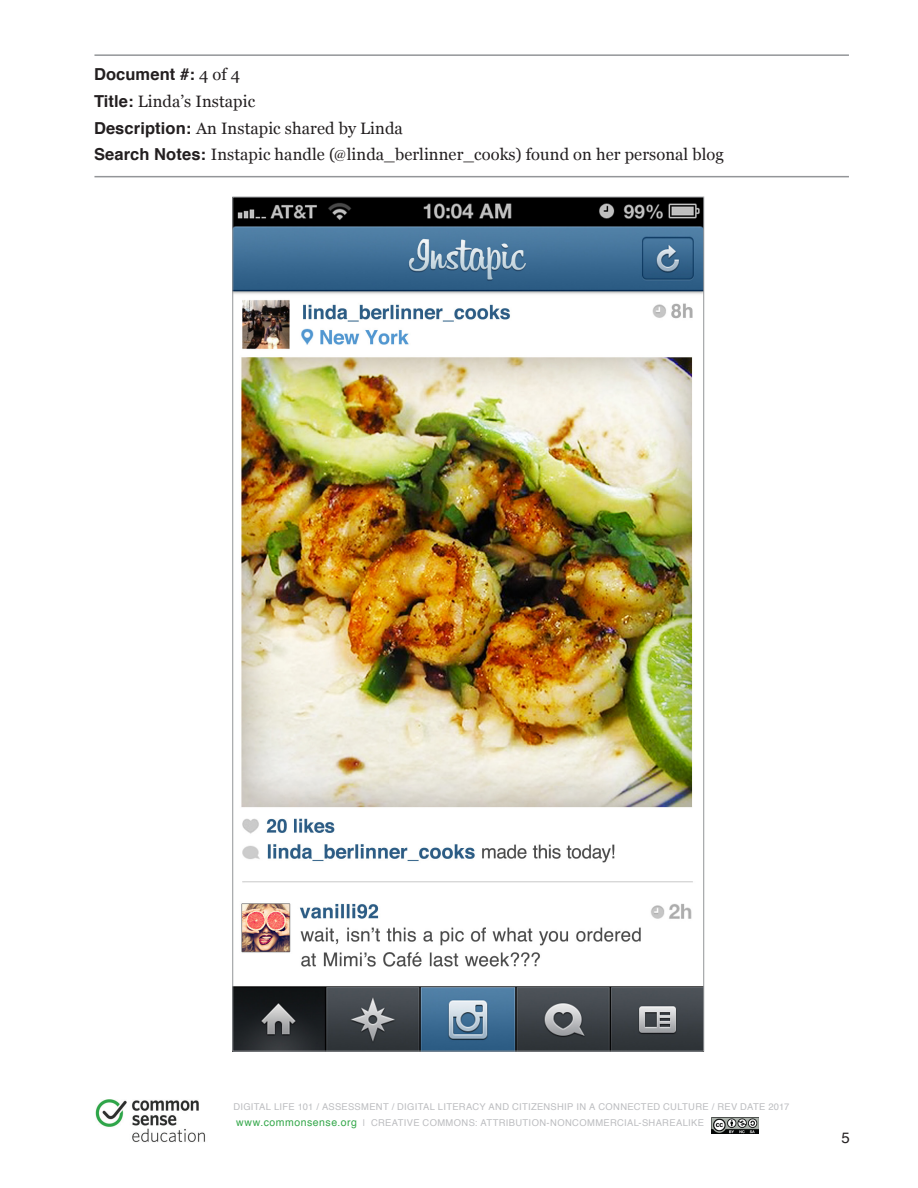
<style>
.page{position:relative;width:918px;height:1188px;background:#fff}
.page>*{position:absolute;margin:0;border:0;box-sizing:border-box;transform-origin:0 0}
.Text{font:16.5px "Georgia";letter-spacing:.005em;color:#231f20}
.Text-2{font:700 16.5px "Helvetica";letter-spacing:.005em;color:#231f20}
.t1{font:15px "Helvetica";color:#231f20}
.t2{font:9.3px/16.5px "Helvetica";letter-spacing:.035em;color:#bcbdc0}
.s1{font-family:"Georgia";font-weight:400}
.s2{font-family:"Helvetica";font-weight:700}
.s3{font-size:13.5px}
.s4{font-size:10.5px;color:#33a749}
</style>
<div class="page">
<img style="left:712px;top:1117px;width:47px;height:17px">
<img style="left:95px;top:1099px;width:110px;height:44px">
<hr style="left:94px;top:176px;width:755px;height:1px;background:#939598">
<hr style="left:94px;top:54px;width:755px;height:2px;background:#939598">
<img style="left:235px;top:199px;width:467px;height:850px">
<p class="Text-2" style="left:94px;top:61px;width:148px">Document #: <span class="s1">4 of 4</span></p>
<p class="Text" style="left:94px;top:89px;width:163px"><span class="s2">Title:</span> Linda’s Instapic</p>
<p class="Text" style="left:94px;top:116px;width:310px"><span class="s2">Description:</span> An Instapic shared by Linda</p>
<p class="Text" style="left:94px;top:143px;width:631px"><span class="s2">Search Notes:</span> Instapic handle (<span class="s3">@</span>linda_berlinner_cooks) found on her personal blog</p>
<p class="t2" style="left:236px;top:1099px;width:555px;text-indent:-3px">DIGITAL LIFE 101 / ASSESSMENT / DIGITAL LITERACY AND CITIZENSHIP IN A CONNECTED CULTURE / REV DATE 2017 <span class="s4">www.commonsense.org</span> | CREATIVE COMMONS: ATTRIBUTION-NONCOMMERCIAL-SHAREALIKE</p>
<h2 class="t1" style="left:842px;top:1126px;width:10px">5</h2>
</div>
